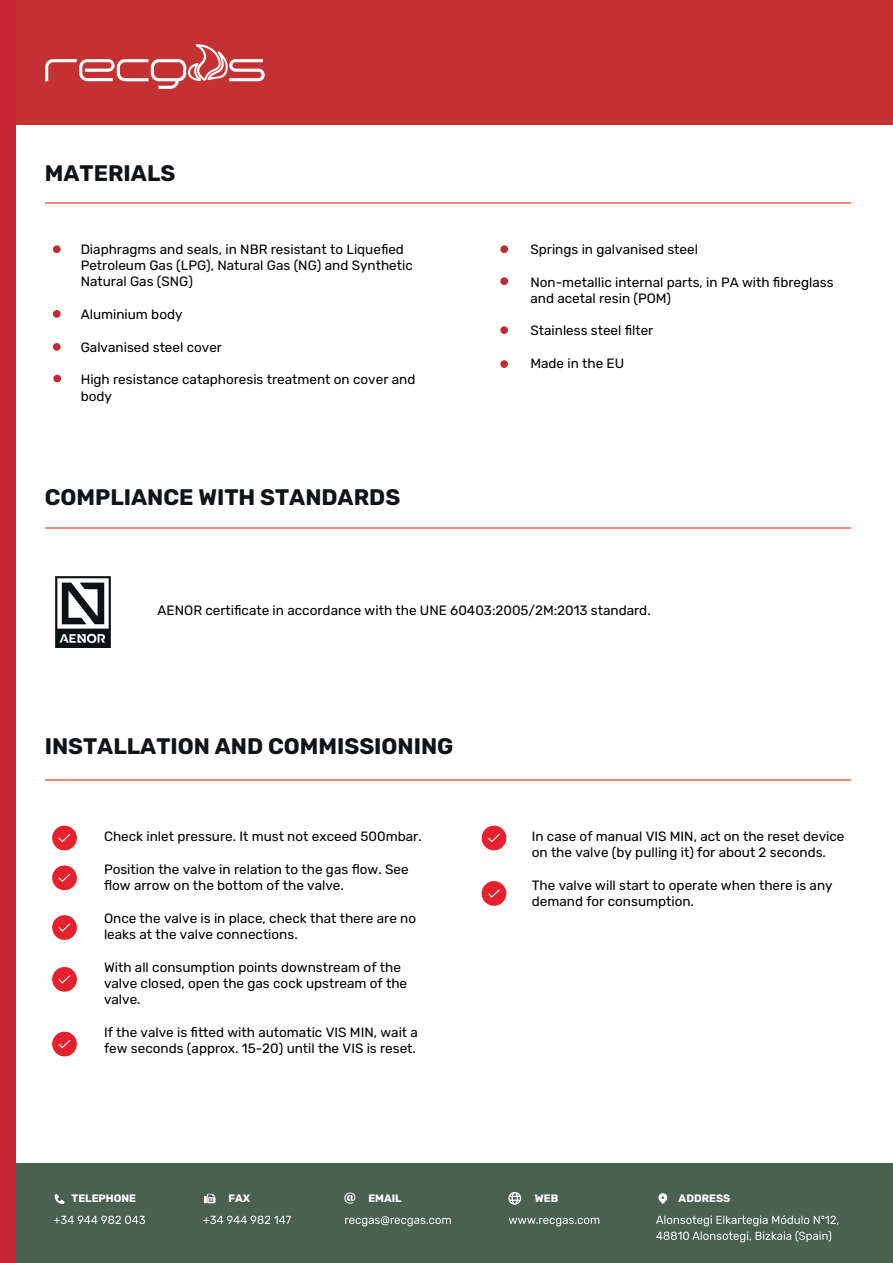
<style>
.page{position:relative;width:893px;height:1263px;background:#fff}
.page>*{position:absolute;margin:0;border:0;box-sizing:border-box;transform-origin:0 0}
.t1{font:700 22.5px "Rubik";color:#111416}
.t2{font:13.5px/16.2px "Rubik";color:#000001}
.t3{font:700 10.8px "Rubik";color:#fff}
</style>
<div class="page">
<div style="left:3px;top:1163px;width:890px;height:100px;background:#4b6150"></div>
<div style="left:0;top:0;width:893px;height:124px;background:#c33133"></div>
<svg style="left:45px;top:44px;width:220px;height:45px"></svg>
<div style="left:0;top:0;width:15px;height:1263px;background:#c62733"></div>
<svg style="left:54px;top:1216px;width:91px;height:8px"></svg>
<svg style="left:203px;top:1216px;width:88px;height:8px"></svg>
<svg style="left:204px;top:1194px;width:11px;height:9px"></svg>
<svg style="left:345px;top:1216px;width:106px;height:10px"></svg>
<svg style="left:344px;top:1192px;width:11px;height:11px"></svg>
<svg style="left:656px;top:1215px;width:182px;height:27px"></svg>
<svg style="left:658px;top:1193px;width:9px;height:11px"></svg>
<svg style="left:509px;top:1218px;width:90px;height:8px"></svg>
<svg style="left:508px;top:1192px;width:13px;height:13px"></svg>
<svg style="left:54px;top:1194px;width:11px;height:10px"></svg>
<div style="left:53px;top:245px;width:8px;height:8px;background:#c62733;border-radius:50%"></div>
<div style="left:53px;top:310px;width:8px;height:8px;background:#c62733;border-radius:50%"></div>
<div style="left:53px;top:343px;width:8px;height:8px;background:#c62733;border-radius:50%"></div>
<div style="left:53px;top:375px;width:8px;height:7px;background:#c62733;border-radius:50%"></div>
<div style="left:500px;top:245px;width:8px;height:8px;background:#c62733;border-radius:50%"></div>
<div style="left:500px;top:360px;width:8px;height:8px;background:#c62733;border-radius:50%"></div>
<div style="left:500px;top:277px;width:8px;height:8px;background:#c62733;border-radius:50%"></div>
<div style="left:500px;top:326px;width:8px;height:8px;background:#c62733;border-radius:50%"></div>
<img style="left:56px;top:577px;width:54px;height:71px">
<hr style="left:45px;top:528px;width:805px;height:1px;background:#d93b27">
<hr style="left:45px;top:779px;width:805px;height:2px;background:#d93b27">
<hr style="left:45px;top:203px;width:805px;height:1px;background:#d93b27">
<div style="left:52px;top:826px;width:25px;height:24px;background:#e4212c;border-radius:50%"></div>
<svg style="left:59px;top:834px;width:11px;height:8px"></svg>
<div style="left:52px;top:865px;width:25px;height:25px;background:#e4212c;border-radius:50%"></div>
<svg style="left:59px;top:874px;width:11px;height:8px"></svg>
<div style="left:482px;top:826px;width:24px;height:24px;background:#e4212c;border-radius:50%"></div>
<svg style="left:488px;top:834px;width:12px;height:8px"></svg>
<div style="left:482px;top:881px;width:24px;height:25px;background:#e4212c;border-radius:50%"></div>
<svg style="left:488px;top:889px;width:12px;height:9px"></svg>
<div style="left:52px;top:915px;width:25px;height:25px;background:#e4212c;border-radius:50%"></div>
<svg style="left:59px;top:923px;width:11px;height:9px"></svg>
<div style="left:52px;top:967px;width:25px;height:25px;background:#e4212c;border-radius:50%"></div>
<svg style="left:59px;top:975px;width:11px;height:8px"></svg>
<div style="left:52px;top:1032px;width:25px;height:24px;background:#e4212c;border-radius:50%"></div>
<svg style="left:59px;top:1040px;width:11px;height:8px"></svg>
<h1 class="t1" style="left:45px;top:160px;width:132px">MATERIALS</h1>
<p class="t2" style="left:81px;top:241px;width:334px">Diaphragms and seals, in NBR resistant to Liquefied<br>Petroleum Gas (LPG), Natural Gas (NG) and Synthetic<br>Natural Gas (SNG)</p>
<p class="t2" style="left:81px;top:306px;width:103px">Aluminium body</p>
<p class="t2" style="left:81px;top:339px;width:143px">Galvanised steel cover</p>
<p class="t2" style="left:81px;top:372px;width:336px">High resistance cataphoresis treatment on cover and body</p>
<h1 class="t1" style="left:45px;top:485px;width:357px">COMPLIANCE WITH STANDARDS</h1>
<p class="t2" style="left:530px;top:241px;width:169px">Springs in galvanised steel</p>
<p class="t2" style="left:530px;top:274px;width:305px">Non-metallic internal parts, in PA with fibreglass and acetal resin (POM)</p>
<p class="t2" style="left:530px;top:323px;width:125px">Stainless steel filter</p>
<p class="t2" style="left:530px;top:356px;width:95px">Made in the EU</p>
<p class="t2" style="left:158px;top:602px;width:495px">AENOR certificate in accordance with the UNE 60403:2005/2M:2013 standard.</p>
<h1 class="t1" style="left:45px;top:733px;width:410px">INSTALLATION AND COMMISSIONING</h1>
<p class="t2" style="left:104px;top:829px;width:319px">Check inlet pressure. It must not exceed 500mbar.</p>
<p class="t2" style="left:104px;top:861px;width:306px">Position the valve in relation to the gas flow. See flow arrow on the bottom of the valve.</p>
<p class="t2" style="left:104px;top:910px;width:314px">Once the valve is in place, check that there are no leaks at the valve connections.</p>
<p class="t2" style="left:104px;top:959px;width:305px">With all consumption points downstream of the valve closed, open the gas cock upstream of the valve.</p>
<p class="t2" style="left:104px;top:1024px;width:315px">If the valve is fitted with automatic VIS MIN, wait a few seconds (approx. 15-20) until the VIS is reset.</p>
<p class="t2" style="left:532px;top:829px;width:314px">In case of manual VIS MIN, act on the reset device on the valve (by pulling it) for about 2 seconds.</p>
<p class="t2" style="left:532px;top:877px;width:302px">The valve will start to operate when there is any demand for consumption.</p>
<p class="t3" style="left:72px;top:1192px;width:66px">TELEPHONE</p>
<p class="t3" style="left:229px;top:1192px;width:23px">FAX</p>
<p class="t3" style="left:368px;top:1192px;width:35px">EMAIL</p>
<p class="t3" style="left:535px;top:1192px;width:25px">WEB</p>
<p class="t3" style="left:679px;top:1192px;width:53px">ADDRESS</p>
</div>
